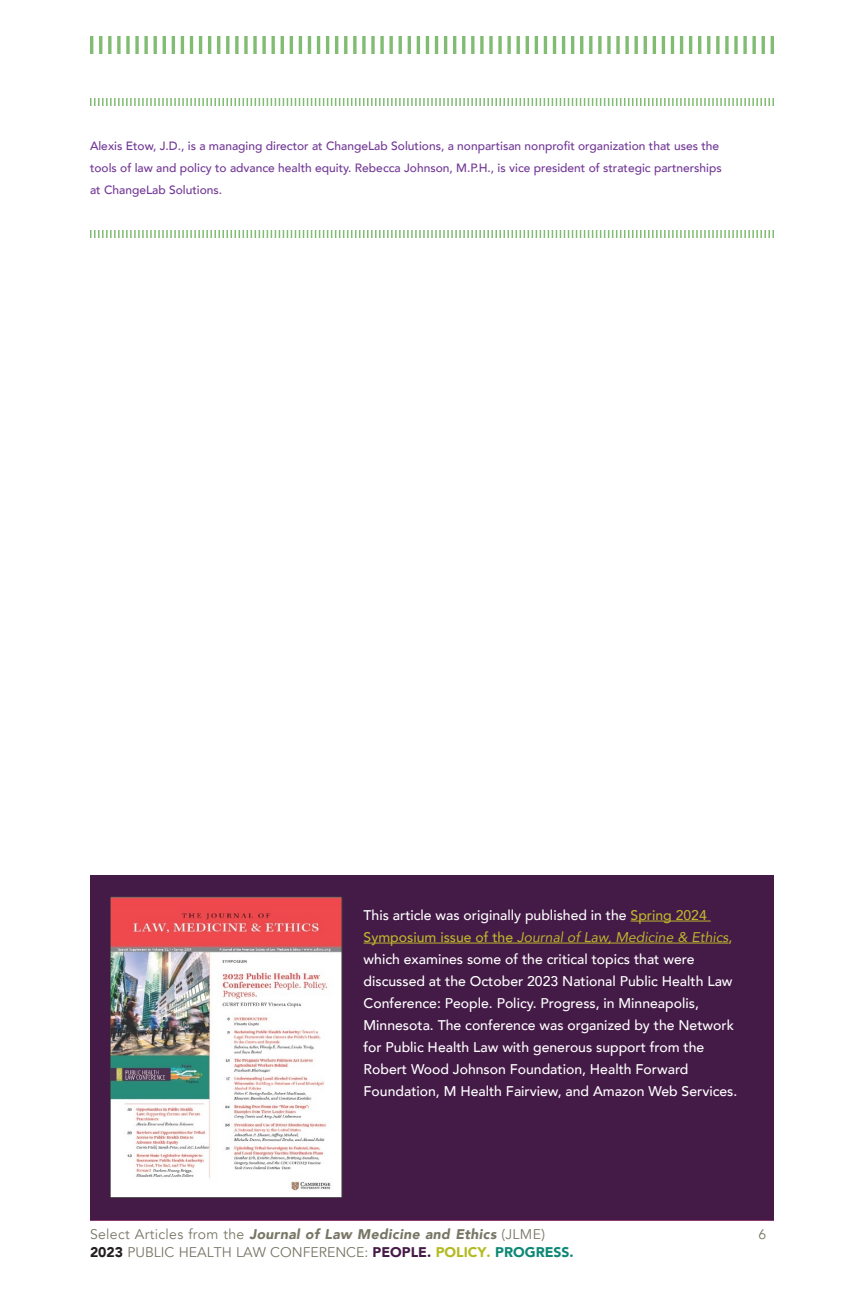
<style>
.page{position:relative;width:864px;height:1296px;background:#fff}
.page>*{position:absolute;margin:0;border:0;box-sizing:border-box;transform-origin:0 0}
.Body_text{font:500 14px/22px "Avenir";color:#fff}
.t1{font:italic 900 14px "Avenir";letter-spacing:.025em;color:#787665}
.t2{font:14px "Avenir";color:#787665}
.Body_text-2{font:500 12px "Avenir";color:#713795}
.s1{color:#bbb62c}
.s2{font-weight:400;font-style:italic;color:#bbb62c}
.s3{font-weight:400;font-style:normal}
.s4{font-weight:900;color:#231f20}
.s5{font-weight:900;color:#441a47}
.s6{font-weight:900;color:#b3ba1f}
.s7{font-weight:900;color:#0c8875}
</style>
<div class="page">
<hr style="left:90px;top:1220px;width:684px;height:1px;background:#8c3a6f">
<hr style="left:771px;top:36px;width:3px;height:18px;background:#80bc71">
<hr style="left:762px;top:36px;width:3px;height:18px;background:#80bc71">
<svg style="left:752px;top:36px;width:4px;height:18px"></svg>
<svg style="left:743px;top:36px;width:4px;height:18px"></svg>
<svg style="left:734px;top:36px;width:4px;height:18px"></svg>
<svg style="left:725px;top:36px;width:4px;height:18px"></svg>
<svg style="left:716px;top:36px;width:4px;height:18px"></svg>
<hr style="left:707px;top:36px;width:3px;height:18px;background:#80bc71">
<hr style="left:698px;top:36px;width:3px;height:18px;background:#80bc71">
<hr style="left:689px;top:36px;width:3px;height:18px;background:#80bc71">
<hr style="left:680px;top:36px;width:3px;height:18px;background:#80bc71">
<hr style="left:671px;top:36px;width:3px;height:18px;background:#80bc71">
<hr style="left:662px;top:36px;width:3px;height:18px;background:#80bc71">
<hr style="left:653px;top:36px;width:3px;height:18px;background:#80bc71">
<hr style="left:644px;top:36px;width:3px;height:18px;background:#80bc71">
<hr style="left:635px;top:36px;width:3px;height:18px;background:#80bc71">
<svg style="left:625px;top:36px;width:4px;height:18px"></svg>
<svg style="left:616px;top:36px;width:4px;height:18px"></svg>
<svg style="left:607px;top:36px;width:4px;height:18px"></svg>
<svg style="left:598px;top:36px;width:4px;height:18px"></svg>
<hr style="left:589px;top:36px;width:3px;height:18px;background:#80bc71">
<hr style="left:580px;top:36px;width:3px;height:18px;background:#80bc71">
<hr style="left:571px;top:36px;width:3px;height:18px;background:#80bc71">
<hr style="left:562px;top:36px;width:3px;height:18px;background:#80bc71">
<hr style="left:553px;top:36px;width:3px;height:18px;background:#80bc71">
<hr style="left:544px;top:36px;width:3px;height:18px;background:#80bc71">
<hr style="left:535px;top:36px;width:3px;height:18px;background:#80bc71">
<hr style="left:526px;top:36px;width:3px;height:18px;background:#80bc71">
<hr style="left:517px;top:36px;width:3px;height:18px;background:#80bc71">
<svg style="left:507px;top:36px;width:4px;height:18px"></svg>
<svg style="left:498px;top:36px;width:4px;height:18px"></svg>
<svg style="left:489px;top:36px;width:4px;height:18px"></svg>
<svg style="left:480px;top:36px;width:4px;height:18px"></svg>
<svg style="left:471px;top:36px;width:4px;height:18px"></svg>
<hr style="left:462px;top:36px;width:3px;height:18px;background:#80bc71">
<hr style="left:453px;top:36px;width:3px;height:18px;background:#80bc71">
<hr style="left:444px;top:36px;width:3px;height:18px;background:#80bc71">
<hr style="left:435px;top:36px;width:3px;height:18px;background:#80bc71">
<hr style="left:426px;top:36px;width:3px;height:18px;background:#80bc71">
<hr style="left:417px;top:36px;width:3px;height:18px;background:#80bc71">
<hr style="left:408px;top:36px;width:3px;height:18px;background:#80bc71">
<hr style="left:399px;top:36px;width:3px;height:18px;background:#80bc71">
<svg style="left:389px;top:36px;width:4px;height:18px"></svg>
<svg style="left:380px;top:36px;width:4px;height:18px"></svg>
<svg style="left:371px;top:36px;width:4px;height:18px"></svg>
<svg style="left:362px;top:36px;width:4px;height:18px"></svg>
<svg style="left:353px;top:36px;width:4px;height:18px"></svg>
<hr style="left:344px;top:36px;width:3px;height:18px;background:#80bc71">
<hr style="left:335px;top:36px;width:3px;height:18px;background:#80bc71">
<hr style="left:326px;top:36px;width:3px;height:18px;background:#80bc71">
<hr style="left:317px;top:36px;width:3px;height:18px;background:#80bc71">
<hr style="left:308px;top:36px;width:3px;height:18px;background:#80bc71">
<hr style="left:299px;top:36px;width:3px;height:18px;background:#80bc71">
<hr style="left:290px;top:36px;width:3px;height:18px;background:#80bc71">
<hr style="left:281px;top:36px;width:3px;height:18px;background:#80bc71">
<hr style="left:272px;top:36px;width:3px;height:18px;background:#80bc71">
<svg style="left:262px;top:36px;width:4px;height:18px"></svg>
<svg style="left:253px;top:36px;width:4px;height:18px"></svg>
<svg style="left:244px;top:36px;width:4px;height:18px"></svg>
<svg style="left:235px;top:36px;width:4px;height:18px"></svg>
<hr style="left:226px;top:36px;width:3px;height:18px;background:#80bc71">
<hr style="left:217px;top:36px;width:3px;height:18px;background:#80bc71">
<hr style="left:208px;top:36px;width:3px;height:18px;background:#80bc71">
<hr style="left:199px;top:36px;width:3px;height:18px;background:#80bc71">
<hr style="left:190px;top:36px;width:3px;height:18px;background:#80bc71">
<hr style="left:181px;top:36px;width:3px;height:18px;background:#80bc71">
<hr style="left:172px;top:36px;width:3px;height:18px;background:#80bc71">
<hr style="left:163px;top:36px;width:3px;height:18px;background:#80bc71">
<hr style="left:154px;top:36px;width:3px;height:18px;background:#80bc71">
<svg style="left:144px;top:36px;width:4px;height:18px"></svg>
<svg style="left:135px;top:36px;width:4px;height:18px"></svg>
<svg style="left:126px;top:36px;width:4px;height:18px"></svg>
<svg style="left:117px;top:36px;width:4px;height:18px"></svg>
<svg style="left:108px;top:36px;width:4px;height:18px"></svg>
<hr style="left:99px;top:36px;width:3px;height:18px;background:#80bc71">
<hr style="left:90px;top:36px;width:3px;height:18px;background:#80bc71">
<div style="left:90px;top:876px;width:684px;height:344px;background:#441a47"></div>
<img style="left:112px;top:899px;width:228px;height:297px">
<div style="left:110px;top:897px;width:232px;height:301px;border:1px solid #404040"></div>
<hr style="left:631px;top:921px;width:80px;height:1px;background:#bbb62c">
<hr style="left:364px;top:943px;width:365px;height:1px;background:#bbb62c">
<svg style="left:90px;top:98px;width:684px;height:8px"></svg>
<svg style="left:90px;top:230px;width:684px;height:8px"></svg>
<p class="Body_text-2" style="left:90px;top:135px;width:631px">Alexis Etow, J.D., is a managing director at ChangeLab Solutions, a nonpartisan nonprofit organization that uses the</p>
<p class="Body_text-2" style="left:90px;top:157px;width:633px">tools of law and policy to advance health equity. Rebecca Johnson, M.P.H., is vice president of strategic partnerships</p>
<p class="Body_text-2" style="left:90px;top:179px;width:134px">at ChangeLab Solutions.</p>
<p class="Body_text" style="left:364px;top:903px;width:370px">This article was originally published in the <span class="s1">Spring 2024<br>Symposium issue of the</span> <span class="s2">Journal of Law, Medicine &amp; Ethics</span><span class="s1">,</span></p>
<p class="Body_text" style="left:364px;top:947px;width:332px">which examines some of the critical topics that were</p>
<p class="Body_text" style="left:364px;top:969px;width:370px">discussed at the October 2023 National Public Health Law<br>Conference: People. Policy. Progress, in Minneapolis,</p>
<p class="Body_text" style="left:364px;top:1013px;width:372px">Minnesota. The conference was organized by the Network</p>
<p class="Body_text" style="left:364px;top:1035px;width:342px">for Public Health Law with generous support from the</p>
<p class="Body_text" style="left:364px;top:1057px;width:326px">Robert Wood Johnson Foundation, Health Forward</p>
<p class="Body_text" style="left:364px;top:1079px;width:375px">Foundation, M Health Fairview, and Amazon Web Services.</p>
<p class="t1" style="left:90px;top:1223px;width:457px"><span class="s3">Select Articles from the</span> Journal of Law Medicine and Ethics <span class="s3">(JLME)</span></p>
<p class="t2" style="left:758px;top:1226px;width:9px">6</p>
<p class="t2" style="left:90px;top:1244px;width:485px"><span class="s4">2023</span> PUBLIC HEALTH LAW CONFERENCE: <span class="s5">PEOPLE.</span> <span class="s6">POLICY.</span> <span class="s7">PROGRESS.</span></p>
</div>
